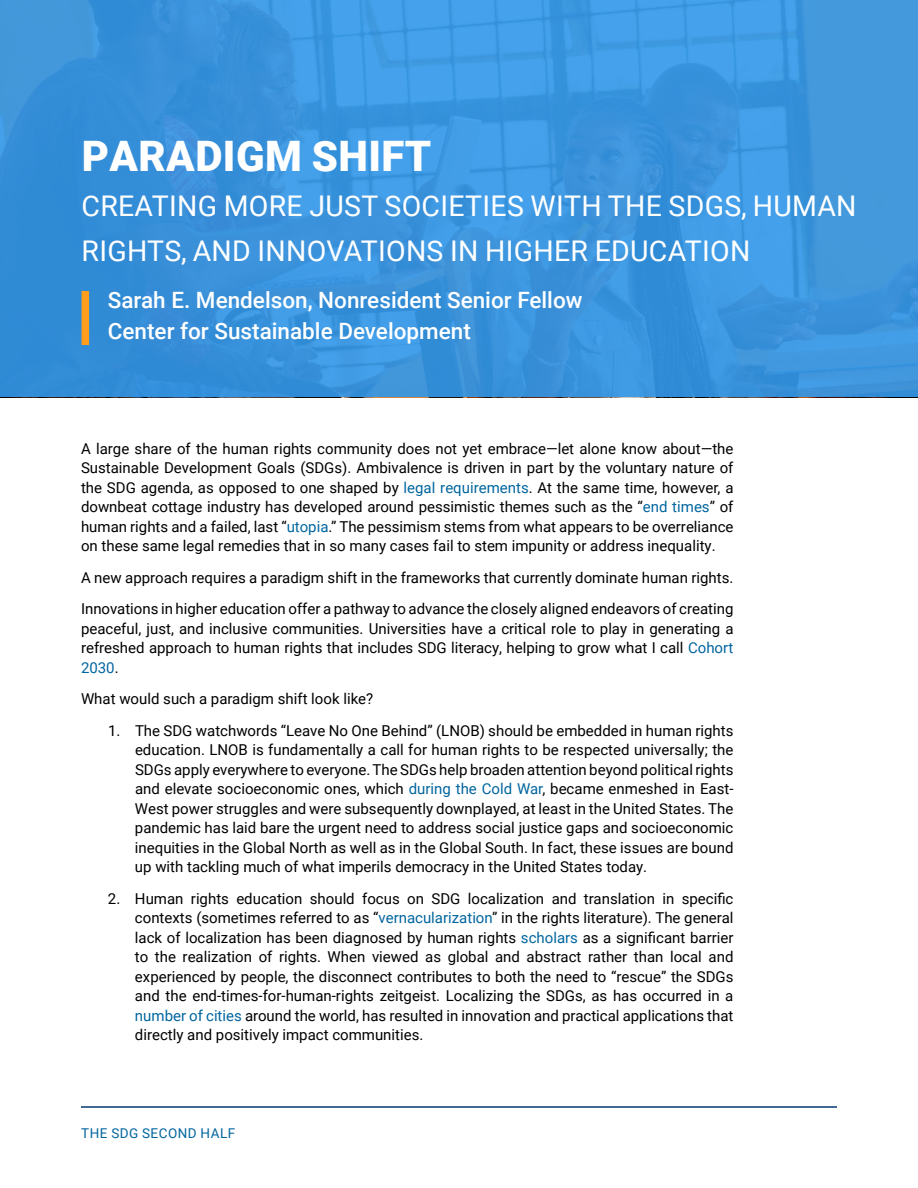
<style>
.page{position:relative;width:918px;height:1188px;background:#fff}
.page>*{position:absolute;margin:0;border:0;box-sizing:border-box;transform-origin:0 0}
.t1{font:900 42px "Roboto";letter-spacing:.01em;color:#fff}
.t2{font:28.5px/45px "Roboto";letter-spacing:.01em;color:#fff}
.t3{font:500 22.5px/31.5px "Roboto";color:#fff}
.t4{font:15px/19.5px "Roboto";color:#000;text-align:justify}
.t5{font:13.5px "Roboto";letter-spacing:.035em;color:#00659f}
.s1{color:#00659f}
</style>
<div class="page">
<div style="left:0;top:0;width:918px;height:397px;background:linear-gradient(to bottom,#3f99e1,#3790d9)"></div>
<hr style="left:81px;top:1107px;width:756px;height:1px;background:#003a70">
<div style="left:82px;top:291px;width:7px;height:54px;background:#ff9d1c"></div>
<h1 class="t1" style="left:82px;top:132px;width:351px">PARADIGM SHIFT</h1>
<h2 class="t2" style="left:82px;top:182px;width:777px">CREATING MORE JUST SOCIETIES WITH THE SDGS, HUMAN<br>RIGHTS, AND INNOVATIONS IN HIGHER EDUCATION</h2>
<h3 class="t3" style="left:108px;top:284px;width:476px">Sarah E. Mendelson, Nonresident Senior Fellow<br>Center for Sustainable Development</h3>
<p class="t4" style="left:81px;top:438px;width:654px">A large share of the human rights community does not yet embrace—let alone know about—the Sustainable Development Goals (SDGs). Ambivalence is driven in part by the voluntary nature of the SDG agenda, as opposed to one shaped by <span class="s1">legal requirements</span>. At the same time, however, a downbeat cottage industry has developed around pessimistic themes such as the “<span class="s1">end times</span>” of human rights and a failed, last “<span class="s1">utopia</span>.” The pessimism stems from what appears to be overreliance on these same legal remedies that in so many cases fail to stem impunity or address inequality.</p>
<p class="t4" style="left:81px;top:561px;width:654px;line-height:31.5px">A new approach requires a paradigm shift in the frameworks that currently dominate human rights.<br>Innovations in higher education offer a pathway to advance the closely aligned endeavors of creating</p>
<p class="t4" style="left:81px;top:618px;width:654px">peaceful, just, and inclusive communities. Universities have a critical role to play in generating a refreshed approach to human rights that includes SDG literacy, helping to grow what I call <span class="s1">Cohort 2030</span>.</p>
<p class="t4" style="left:81px;top:689px;width:294px">What would such a paradigm shift look like?</p>
<p class="t4" style="left:135px;top:720px;width:600px;text-indent:-27px">1. The SDG watchwords “Leave No One Behind” (LNOB) should be embedded in human rights education. LNOB is fundamentally a call for human rights to be respected universally; the SDGs apply everywhere to everyone. The SDGs help broaden attention beyond political rights and elevate socioeconomic ones, which <span class="s1">during the Cold War</span>, became enmeshed in East-West power struggles and were subsequently downplayed, at least in the United States. The pandemic has laid bare the urgent need to address social justice gaps and socioeconomic inequities in the Global North as well as in the Global South. In fact, these issues are bound up with tackling much of what imperils democracy in the United States today.</p>
<p class="t4" style="left:135px;top:888px;width:600px;text-indent:-27px">2. Human rights education should focus on SDG localization and translation in specific contexts (sometimes referred to as “<span class="s1">vernacularization</span>” in the rights literature). The general lack of localization has been diagnosed by human rights <span class="s1">scholars</span> as a significant barrier to the realization of rights. When viewed as global and abstract rather than local and experienced by people, the disconnect contributes to both the need to “rescue” the SDGs and the end-times-for-human-rights zeitgeist. Localizing the SDGs, as has occurred in a <span class="s1">number of cities</span> around the world, has resulted in innovation and practical applications that directly and positively impact communities.</p>
<p class="t5" style="left:81px;top:1124px;width:156px">THE SDG SECOND HALF</p>
</div>
